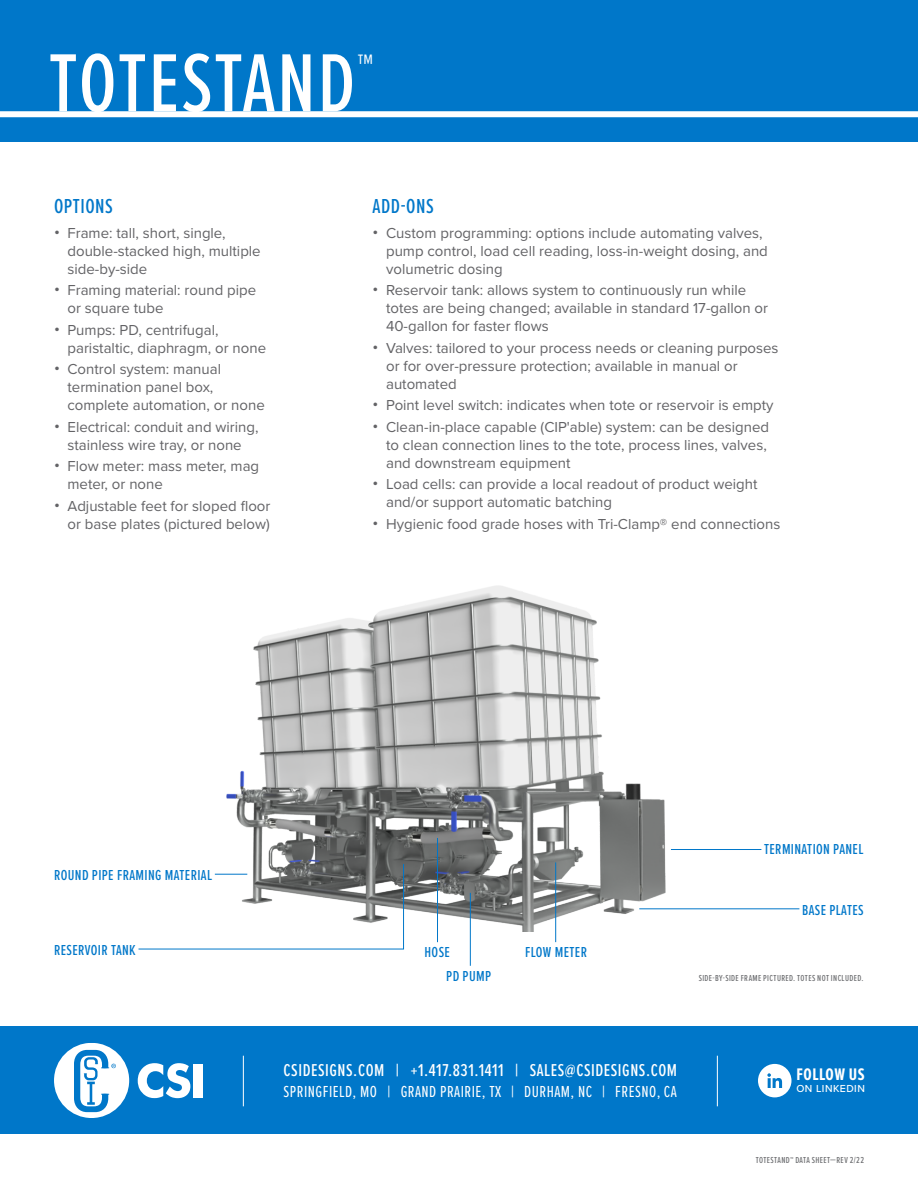
<style>
.page{position:relative;width:918px;height:1188px;background:#fff}
.page>*{position:absolute;margin:0;border:0;box-sizing:border-box;transform-origin:0 0}
.t1{font:500 85.35px "Proxima Nova Ex Cn";letter-spacing:.02em;color:#fff}
.Bullets{font:500 21px "Proxima Nova Ex Cn";letter-spacing:.025em;color:#0077c9}
.t2{font:500 17.85px "Proxima Nova Ex Cn";letter-spacing:.03em;color:#fff}
.t3{font:700 17.4px "Proxima Nova Ex Cn";letter-spacing:.03em;color:#fff}
.t4{font:16.5px "Proxima Nova Ex Cn";letter-spacing:.03em;color:#fff}
.t5{font:15px/18px "Proxima Nova";color:#636366}
.Bullets-2{font:500 15px "Proxima Nova Ex Cn";letter-spacing:.025em;color:#0077c9}
.t6{font:500 10.5px "Proxima Nova";letter-spacing:.04em;color:#fff}
.t7{font:500 9px "Proxima Nova Ex Cn";letter-spacing:.04em;color:#6c6d70}
.s1{font-family:"Proxima Nova Ex Cn";font-weight:500;font-size:16.5px}
</style>
<div class="page">
<div style="left:0;top:0;width:918px;height:142px;background:#0077c9"></div>
<div style="left:0;top:111px;width:918px;height:6px;background:#fff"></div>
<div style="left:0;top:1026px;width:918px;height:108px;background:#0077c9"></div>
<hr style="left:243px;top:1056px;width:1px;height:50px;background:#fff">
<hr style="left:717px;top:1056px;width:1px;height:50px;background:#fff">
<svg style="left:54px;top:1043px;width:75px;height:75px"></svg>
<svg style="left:138px;top:1063px;width:52px;height:35px"></svg>
<div style="left:194px;top:1064px;width:9px;height:33px;background:#fff"></div>
<svg style="left:758px;top:1064px;width:33px;height:33px"></svg>
<img style="left:227px;top:586px;width:439px;height:346px">
<svg style="left:138px;top:863px;width:266px;height:87px"></svg>
<hr style="left:671px;top:849px;width:90px;height:1px;background:#0077c9">
<hr style="left:470px;top:893px;width:1px;height:73px;background:#0077c9">
<hr style="left:437px;top:838px;width:1px;height:104px;background:#0077c9">
<hr style="left:555px;top:862px;width:1px;height:80px;background:#0077c9">
<hr style="left:639px;top:908px;width:160px;height:1px;background:#0077c9">
<p class="t1" style="left:49px;top:21px;width:326px">TOTESTAND<sup>™</sup></p>
<p class="Bullets" style="left:54px;top:191px;width:60px">OPTIONS</p>
<p class="t5" style="left:68px;top:223px;width:195px;text-indent:-14px"><span class="s1">•</span> Frame: tall, short, single, double-stacked high, multiple side-by-side</p>
<p class="t5" style="left:68px;top:281px;width:190px;text-indent:-14px"><span class="s1">•</span> Framing material: round pipe or square tube</p>
<p class="t5" style="left:68px;top:320px;width:200px;text-indent:-14px"><span class="s1">•</span> Pumps: PD, centrifugal, paristaltic, diaphragm, or none</p>
<p class="t5" style="left:68px;top:360px;width:199px;text-indent:-14px"><span class="s1">•</span> Control system: manual termination panel box, complete automation, or none</p>
<p class="t5" style="left:54px;top:417px;width:206px;text-align:center"><span class="s1">•</span> Electrical: conduit and wiring, stainless wire tray, or none</p>
<p class="t5" style="left:68px;top:457px;width:193px;text-indent:-14px"><span class="s1">•</span> Flow meter: mass meter, mag meter, or none</p>
<p class="t5" style="left:54px;top:496px;width:218px;text-align:right"><span class="s1">•</span> Adjustable feet for sloped floor or base plates (pictured below)</p>
<p class="Bullets" style="left:373px;top:191px;width:63px">ADD-ONS</p>
<p class="t5" style="left:386px;top:223px;width:383px;text-indent:-14px"><span class="s1">•</span> Custom programming: options include automating valves, pump control, load cell reading, loss-in-weight dosing, and volumetric dosing</p>
<p class="t5" style="left:386px;top:281px;width:383px;text-indent:-14px"><span class="s1">•</span> Reservoir tank: allows system to continuously run while totes are being changed; available in standard 17-gallon or<br>40-gallon for faster flows</p>
<p class="t5" style="left:386px;top:338px;width:394px;text-indent:-14px"><span class="s1">•</span> Valves: tailored to your process needs or cleaning purposes or for over-pressure protection; available in manual or automated</p>
<p class="t5" style="left:373px;top:396px;width:402px"><span class="s1">•</span> Point level switch: indicates when tote or reservoir is empty</p>
<p class="t5" style="left:386px;top:417px;width:385px;text-indent:-14px"><span class="s1">•</span> Clean-in-place capable (CIP'able) system: can be designed to clean connection lines to the tote, process lines, valves, and downstream equipment</p>
<p class="t5" style="left:386px;top:475px;width:373px;text-indent:-14px"><span class="s1">•</span> Load cells: can provide a local readout of product weight and/or support automatic batching</p>
<p class="t5" style="left:373px;top:514px;width:409px"><span class="s1">•</span> Hygienic food grade hoses with Tri-Clamp® end connections</p>
<p class="Bullets-2" style="left:54px;top:864px;width:160px">ROUND PIPE FRAMING MATERIAL</p>
<p class="Bullets-2" style="left:54px;top:939px;width:83px">RESERVOIR TANK</p>
<p class="Bullets-2" style="left:764px;top:838px;width:101px">TERMINATION PANEL</p>
<p class="Bullets-2" style="left:425px;top:941px;width:27px">HOSE</p>
<p class="Bullets-2" style="left:525px;top:941px;width:63px">FLOW METER</p>
<p class="Bullets-2" style="left:446px;top:965px;width:46px">PD PUMP</p>
<p class="Bullets-2" style="left:802px;top:899px;width:63px">BASE PLATES</p>
<p class="t7" style="left:699px;top:971px;width:166px">SIDE-BY-SIDE FRAME PICTURED. TOTES NOT INCLUDED.</p>
<p class="t2" style="left:284px;top:1057px;width:395px">CSIDESIGNS.COM | +1.417.831.1411 | SALES@CSIDESIGNS.COM</p>
<p class="t3" style="left:796px;top:1062px;width:70px">FOLLOW US</p>
<p class="t6" style="left:796px;top:1081px;width:70px">ON LINKEDIN</p>
<p class="t4" style="left:284px;top:1080px;width:395px">SPRINGFIELD, MO | GRAND PRAIRIE, TX | DURHAM, NC | FRESNO, CA</p>
<p class="t7" style="left:756px;top:1154px;width:110px">TOTESTAND™ DATA SHEET—REV 2/22</p>
</div>
